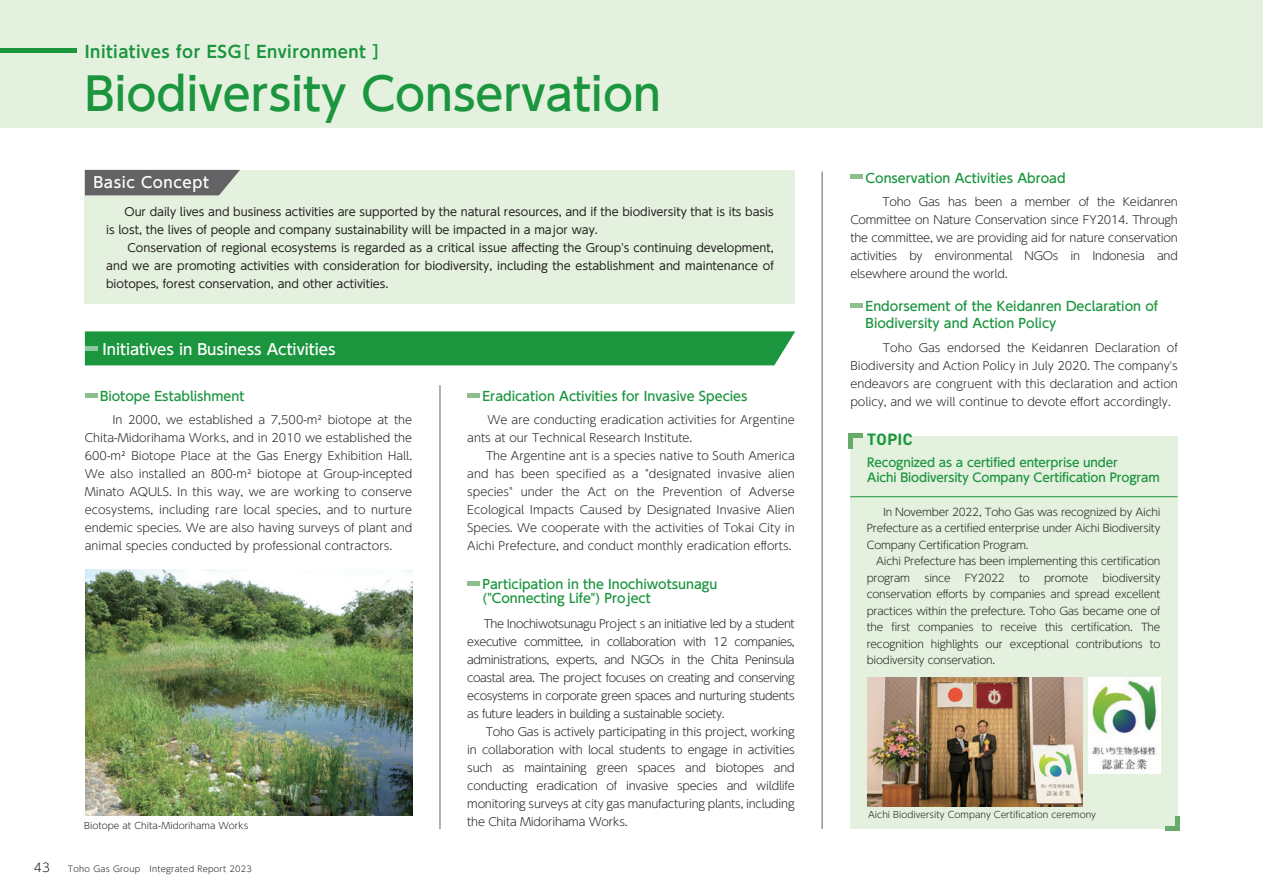
<style>
.page{position:relative;width:1263px;height:893px;background:#fff}
.page>*{position:absolute;margin:0;border:0;box-sizing:border-box;transform-origin:0 0}
.t1{font:500 45px "UD Shin Go NT Pro";color:#1b953e}
.t2{font:700 16.5px "UD Shin Go NT Pro De";letter-spacing:.03em;color:#1b953e}
.t3{font:700 16.5px "DIN2014";letter-spacing:.03em;color:#1b953e}
.t4{font:500 15px "UD Shin Go NT Pro";color:#fff}
.t5{font:500 15px "UD Shin Go NT Pro";letter-spacing:.04em;color:#fff}
.t6{font:500 12.75px/16.5px "UD Shin Go NT Pro";color:#1b953e}
.t7{font:500 12px/15px "UD Shin Go NT Pro";letter-spacing:-.01em;color:#1b953e}
.t8{font:300 12px "UD Shin Go NT Pro";color:#231f20}
.t9{font:300 11.25px/18px "UD Shin Go NT Pro";color:#231f20;text-align:justify}
.t10{font:11.25px/18px "UD Shin Go NT Pro";color:#231f20}
.t11{font:300 10.5px/16.5px "UD Shin Go NT Pro";letter-spacing:-.02em;color:#231f20;text-align:justify}
.t12{font:300 9px "UD Shin Go NT Pro";color:#231f20}
.t13{font:300 8.25px "UD Shin Go NT Pro";letter-spacing:.03em;color:#231f20}
</style>
<div class="page">
<div style="left:0;top:0;width:1263px;height:127px;background:#e4f1de"></div>
<hr style="left:440px;top:385px;width:1px;height:444px;background:#636366">
<div style="left:85px;top:170px;width:710px;height:134px;background:#e4f1de"></div>
<hr style="left:822px;top:172px;width:1px;height:657px;background:#636366">
<hr style="left:0;top:49px;width:76px;height:4px;background:#1b953e">
<svg style="left:85px;top:170px;width:155px;height:25px;background:#6b6c6e"></svg>
<div style="left:85px;top:331px;width:710px;height:34px;background:#1b953e"></div>
<div style="left:85px;top:346px;width:13px;height:5px;background:#8cc99e"></div>
<hr style="left:85px;top:393px;width:13px;height:4px;background:#8dbf8e">
<hr style="left:850px;top:175px;width:13px;height:4px;background:#8dbf8e">
<div style="left:850px;top:303px;width:13px;height:5px;background:#8dbf8e"></div>
<hr style="left:467px;top:393px;width:13px;height:4px;background:#8dbf8e">
<hr style="left:467px;top:581px;width:13px;height:4px;background:#8dbf8e">
<img style="left:85px;top:569px;width:327px;height:246px">
<div style="left:850px;top:436px;width:328px;height:393px;background:#e4f1de"></div>
<hr style="left:850px;top:496px;width:328px;height:1px;background:#1b953e">
<hr style="left:848px;top:434px;width:4px;height:15px;background:#65ac6a">
<hr style="left:848px;top:434px;width:15px;height:4px;background:#65ac6a">
<div style="left:1175px;top:816px;width:5px;height:15px;background:#65ac6a"></div>
<hr style="left:1165px;top:827px;width:15px;height:4px;background:#65ac6a">
<img style="left:867px;top:678px;width:215px;height:128px">
<img style="left:1089px;top:678px;width:71px;height:95px">
<h2 class="t2" style="left:85px;top:38px;width:305px">Initiatives for ESG［ Environment ］</h2>
<h1 class="t1" style="left:85px;top:57px;width:577px">Biodiversity Conservation</h1>
<h3 class="t5" style="left:93px;top:170px;width:117px">Basic Concept</h3>
<p class="t10" style="left:106px;top:202px;width:669px;text-indent:18px">Our daily lives and business activities are supported by the natural resources, and if the biodiversity that is its basis is lost, the lives of people and company sustainability will be impacted in a major way.</p>
<p class="t10" style="left:106px;top:238px;width:669px;text-align:justify;text-indent:21px">Conservation of regional ecosystems is regarded as a critical issue affecting the Group's continuing development, and we are promoting activities with consideration for biodiversity, including the establishment and maintenance of biotopes, forest conservation, and other activities.</p>
<h3 class="t4" style="left:103px;top:337px;width:234px">Initiatives in Business Activities</h3>
<p class="t6" style="left:100px;top:387px;width:146px">Biotope Establishment</p>
<p class="t9" style="left:85px;top:410px;width:329px;text-indent:28px">In 2000, we established a 7,500-m² biotope at the Chita-Midorihama Works, and in 2010 we established the 600-m² Biotope Place at the Gas Energy Exhibition Hall.<br>We also installed an 800-m² biotope at Group-incepted Minato AQULS. In this way, we are working to conserve ecosystems, including rare local species, and to nurture endemic species. We are also having surveys of plant and animal species conducted by professional contractors.</p>
<p class="t12" style="left:84px;top:818px;width:165px">Biotope at Chita-Midorihama Works</p>
<p class="t8" style="left:34px;top:857px;width:18px">43</p>
<p class="t13" style="left:68px;top:862px;width:186px">Toho Gas Group Integrated Report 2023</p>
<p class="t6" style="left:482px;top:387px;width:267px">Eradication Activities for Invasive Species</p>
<p class="t9" style="left:467px;top:410px;width:329px;text-indent:20px">We are conducting eradication activities for Argentine ants at our Technical Research Institute.</p>
<p class="t9" style="left:467px;top:446px;width:329px;text-indent:19px">The Argentine ant is a species native to South America and has been specified as a "designated invasive alien species" under the Act on the Prevention of Adverse Ecological Impacts Caused by Designated Invasive Alien Species. We cooperate with the activities of Tokai City in Aichi Prefecture, and conduct monthly eradication efforts.</p>
<p class="t6" style="left:482px;top:577px;width:236px;line-height:13.5px">Participation in the Inochiwotsunagu ("Connecting Life") Project</p>
<p class="t9" style="left:467px;top:614px;width:329px;text-indent:16px">The Inochiwotsunagu Project s an initiative led by a student executive committee, in collaboration with 12 companies, administrations, experts, and NGOs in the Chita Peninsula coastal area. The project focuses on creating and conserving ecosystems in corporate green spaces and nurturing students as future leaders in building a sustainable society.</p>
<p class="t9" style="left:467px;top:722px;width:329px;text-indent:18px">Toho Gas is actively participating in this project, working in collaboration with local students to engage in activities such as maintaining green spaces and biotopes and conducting eradication of invasive species and wildlife monitoring surveys at city gas manufacturing plants, including the Chita Midorihama Works.</p>
<p class="t6" style="left:866px;top:169px;width:202px">Conservation Activities Abroad</p>
<p class="t9" style="left:850px;top:192px;width:329px;text-indent:32px">Toho Gas has been a member of the Keidanren Committee on Nature Conservation since FY2014. Through the committee, we are providing aid for nature conservation activities by environmental NGOs in Indonesia and elsewhere around the world.</p>
<p class="t6" style="left:866px;top:298px;width:294px">Endorsement of the Keidanren Declaration of<br>Biodiversity and Action Policy</p>
<p class="t9" style="left:850px;top:338px;width:329px;text-indent:33px">Toho Gas endorsed the Keidanren Declaration of Biodiversity and Action Policy in July 2020. The company's endeavors are congruent with this declaration and action policy, and we will continue to devote effort accordingly.</p>
<h2 class="t3" style="left:867px;top:428px;width:47px">TOPIC</h2>
<p class="t7" style="left:867px;top:455px;width:294px">Recognized as a certified enterprise under<br>Aichi Biodiversity Company Certification Program</p>
<p class="t11" style="left:867px;top:503px;width:295px;text-indent:16px">In November 2022, Toho Gas was recognized by Aichi Prefecture as a certified enterprise under Aichi Biodiversity Company Certification Program.</p>
<p class="t11" style="left:867px;top:553px;width:295px;text-indent:9px">Aichi Prefecture has been implementing this certification program</p>
<p class="t11" style="left:867px;top:569px;width:295px;text-indent:236px">biodiversity conservation efforts by companies and spread excellent practices within the prefecture. Toho Gas became one of the first companies to receive this certification. The recognition highlights our exceptional contributions to biodiversity conservation.</p>
<p class="t11" style="left:924px;top:569px;width:28px">since</p>
<p class="t11" style="left:965px;top:569px;width:41px">FY2022</p>
<p class="t11" style="left:1019px;top:569px;width:12px">to</p>
<p class="t11" style="left:1044px;top:569px;width:46px">promote</p>
<p class="t12" style="left:868px;top:808px;width:229px">Aichi Biodiversity Company Certification ceremony</p>
</div>
